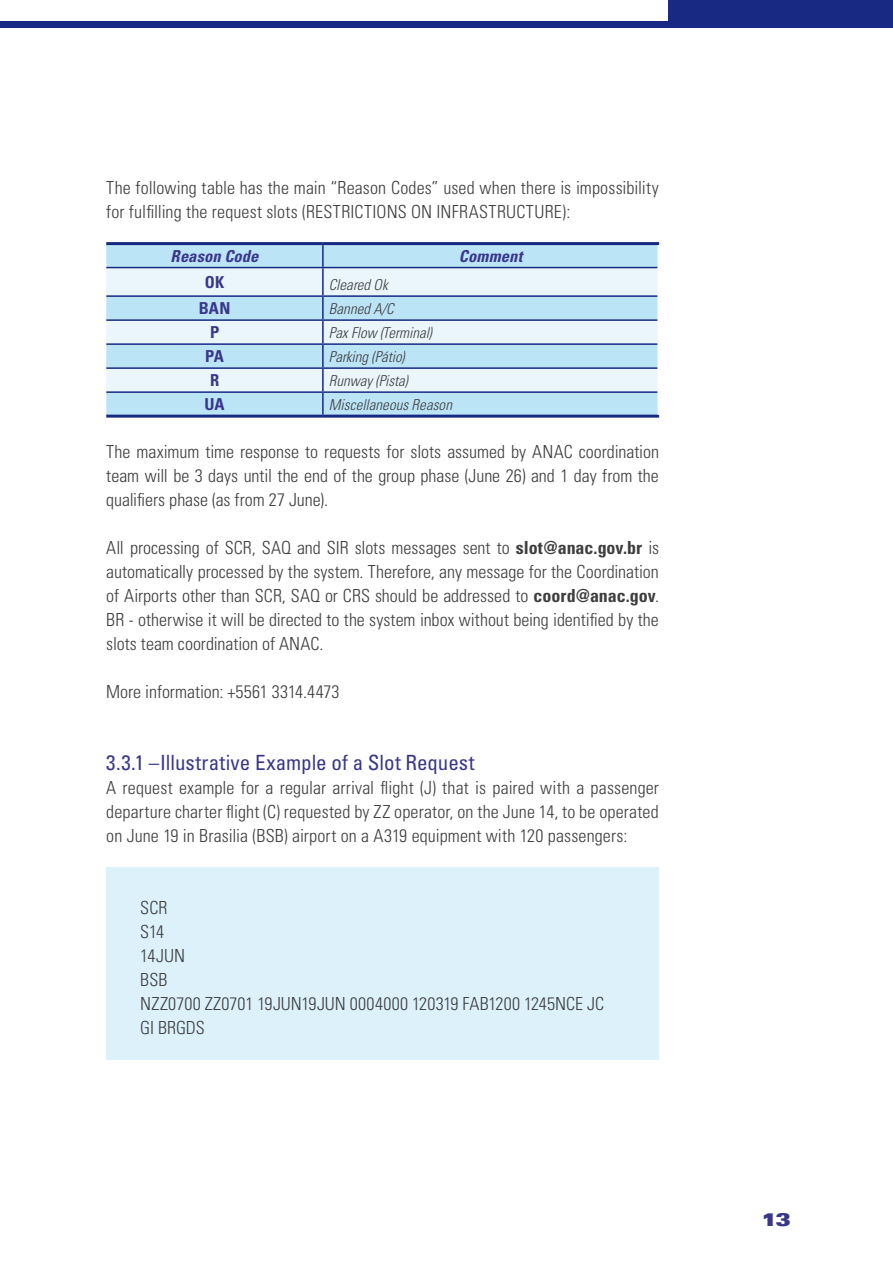
<style>
.page{position:relative;width:893px;height:1263px;background:#fff}
.page>*{position:absolute;margin:0;border:0;box-sizing:border-box;transform-origin:0 0}
.t1{font:condensed 21px "Univers LT Std";color:#39378b}
.t2{font:300 condensed 18px/24px "Univers LT Std";letter-spacing:.005em;color:#3e3e40;text-align:justify}
.t3{font:18px "Univers LT Std X Black Ex";color:#39378b}
.t4{font:italic 700 condensed 16.5px "Univers LT Std";letter-spacing:.005em;color:#39378b}
.t5{font:700 condensed 16.5px "Univers LT Std";letter-spacing:.01em;color:#39378b}
.t6{font:italic 300 condensed 15px "Univers LT Std";color:#3e3e40}
.s1{font-weight:700}
</style>
<div class="page">
<div style="left:0;top:21px;width:670px;height:7px;background:#172983"></div>
<div style="left:669px;top:0;width:224px;height:28px;background:#172983"></div>
<svg style="left:106px;top:245px;width:552px;height:170px;fill:#bce4f7"></svg>
<svg style="left:106px;top:268px;width:552px;height:123px;fill:#eaf6fc"></svg>
<hr style="left:106px;top:242px;width:217px;height:3px;background:#172983">
<hr style="left:323px;top:242px;width:336px;height:3px;background:#172983">
<hr style="left:322px;top:245px;width:2px;height:22px;background:#172983">
<hr style="left:106px;top:267px;width:217px;height:1px;background:#172983">
<hr style="left:323px;top:267px;width:335px;height:1px;background:#172983">
<hr style="left:322px;top:268px;width:2px;height:27px;background:#172983">
<hr style="left:106px;top:295px;width:217px;height:2px;background:#172983">
<hr style="left:323px;top:295px;width:335px;height:2px;background:#172983">
<hr style="left:322px;top:297px;width:2px;height:22px;background:#172983">
<hr style="left:106px;top:319px;width:217px;height:2px;background:#172983">
<hr style="left:323px;top:319px;width:335px;height:2px;background:#172983">
<hr style="left:322px;top:321px;width:2px;height:22px;background:#172983">
<hr style="left:106px;top:343px;width:217px;height:2px;background:#172983">
<hr style="left:323px;top:343px;width:335px;height:2px;background:#172983">
<hr style="left:322px;top:345px;width:2px;height:22px;background:#172983">
<hr style="left:106px;top:367px;width:217px;height:2px;background:#172983">
<hr style="left:323px;top:367px;width:335px;height:2px;background:#172983">
<hr style="left:322px;top:369px;width:2px;height:22px;background:#172983">
<hr style="left:106px;top:391px;width:217px;height:2px;background:#172983">
<hr style="left:323px;top:391px;width:335px;height:2px;background:#172983">
<hr style="left:322px;top:393px;width:2px;height:22px;background:#172983">
<hr style="left:106px;top:415px;width:217px;height:3px;background:#172983">
<hr style="left:323px;top:415px;width:336px;height:3px;background:#172983">
<div style="left:106px;top:867px;width:553px;height:192px;background:#dcf1fa"></div>
<p class="t2" style="left:106px;top:176px;width:554px">The following table has the main “Reason Codes” used when there is impossibility for fulfilling the request slots (RESTRICTIONS ON INFRASTRUCTURE):</p>
<p class="t4" style="left:171px;top:246px;width:89px">Reason Code</p>
<p class="t4" style="left:459px;top:246px;width:65px">Comment</p>
<p class="t5" style="left:205px;top:272px;width:21px">OK</p>
<p class="t6" style="left:329px;top:276px;width:61px">Cleared Ok</p>
<p class="t5" style="left:199px;top:298px;width:33px">BAN</p>
<p class="t6" style="left:329px;top:300px;width:66px">Banned A/C</p>
<p class="t5" style="left:210px;top:322px;width:11px">P</p>
<p class="t6" style="left:329px;top:324px;width:105px">Pax Flow (Terminal)</p>
<p class="t5" style="left:205px;top:346px;width:20px">PA</p>
<p class="t6" style="left:329px;top:348px;width:77px">Parking (Pátio)</p>
<p class="t5" style="left:210px;top:370px;width:11px">R</p>
<p class="t6" style="left:329px;top:372px;width:80px">Runway (Pista)</p>
<p class="t5" style="left:204px;top:394px;width:22px">UA</p>
<p class="t6" style="left:329px;top:396px;width:125px">Miscellaneous Reason</p>
<p class="t2" style="left:106px;top:440px;width:554px">The maximum time response to requests for slots assumed by ANAC coordination team will be 3 days until the end of the group phase (June 26) and 1 day from the qualifiers phase (as from 27 June).</p>
<p class="t2" style="left:106px;top:536px;width:554px">All processing of SCR, SAQ and SIR slots messages sent to <span class="s1">slot@anac.gov.br</span> is automatically processed by the system. Therefore, any message for the Coordination of Airports other than SCR, SAQ or CRS should be addressed to <span class="s1">coord@anac.gov</span>.<br>BR - otherwise it will be directed to the system inbox without being identified by the slots team coordination of ANAC.</p>
<p class="t2" style="left:106px;top:680px;width:235px">More information: +5561 3314.4473</p>
<p class="t1" style="left:106px;top:749px;width:370px">3.3.1 –Illustrative Example of a Slot Request</p>
<p class="t2" style="left:106px;top:776px;width:554px">A request example for a regular arrival flight (J) that is paired with a passenger departure charter flight (C) requested by ZZ operator, on the June 14, to be operated on June 19 in Brasilia (BSB) airport on a A319 equipment with 120 passengers:</p>
<p class="t2" style="left:140px;top:896px;width:465px;text-align:left">SCR<br>S14<br>14JUN<br>BSB<br>NZZ0700 ZZ0701 19JUN19JUN 0004000 120319 FAB1200 1245NCE JC<br>GI BRGDS</p>
<p class="t3" style="left:761px;top:1209px;width:31px">13</p>
</div>
